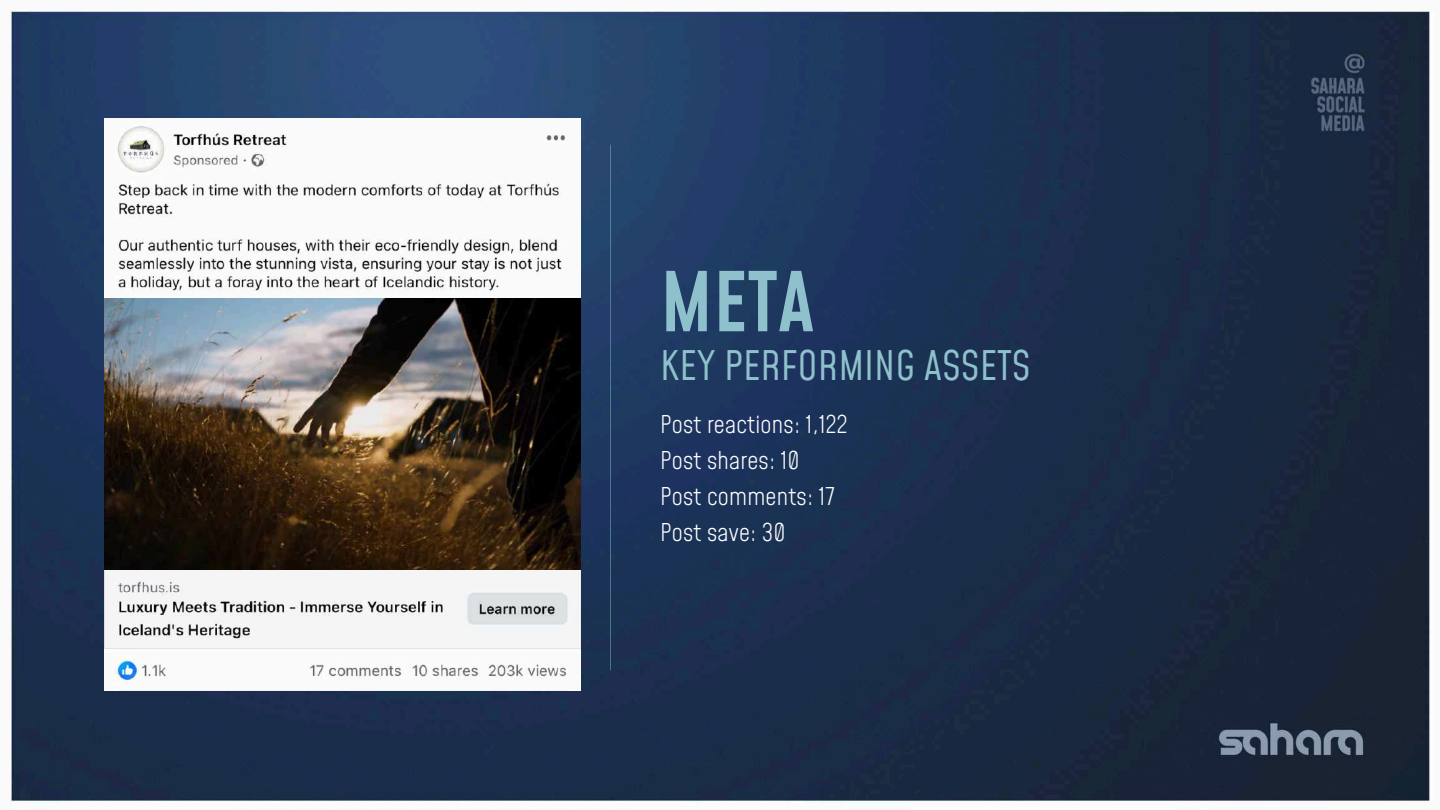
<style>
.page{position:relative;width:1440px;height:810px;background:#fff}
.page>*{position:absolute;margin:0;border:0;box-sizing:border-box;transform-origin:0 0}
.t1{font:600 80.6px "Mohave";color:#8fc1cc}
.t2{font:39.9px "Mohave";color:#8fc1cc}
.t3{font:300 24px/36px "Mohave";letter-spacing:.01em;color:#fff}
</style>
<div class="page">
<img style="left:10px;top:10px;width:1420px;height:795px">
<img style="left:594px;top:111px;width:28px;height:588px">
<img style="left:105px;top:118px;width:475px;height:572px">
<img style="left:105px;top:298px;width:475px;height:271px">
<h1 class="t1" style="left:660px;top:251px;width:156px">META</h1>
<h2 class="t2" style="left:660px;top:340px;width:372px">KEY PERFORMING ASSETS</h2>
<p class="t3" style="left:660px;top:408px;width:189px">Post reactions: 1,122<br>Post shares: 10<br>Post comments: 17<br>Post save: 30</p>
</div>
